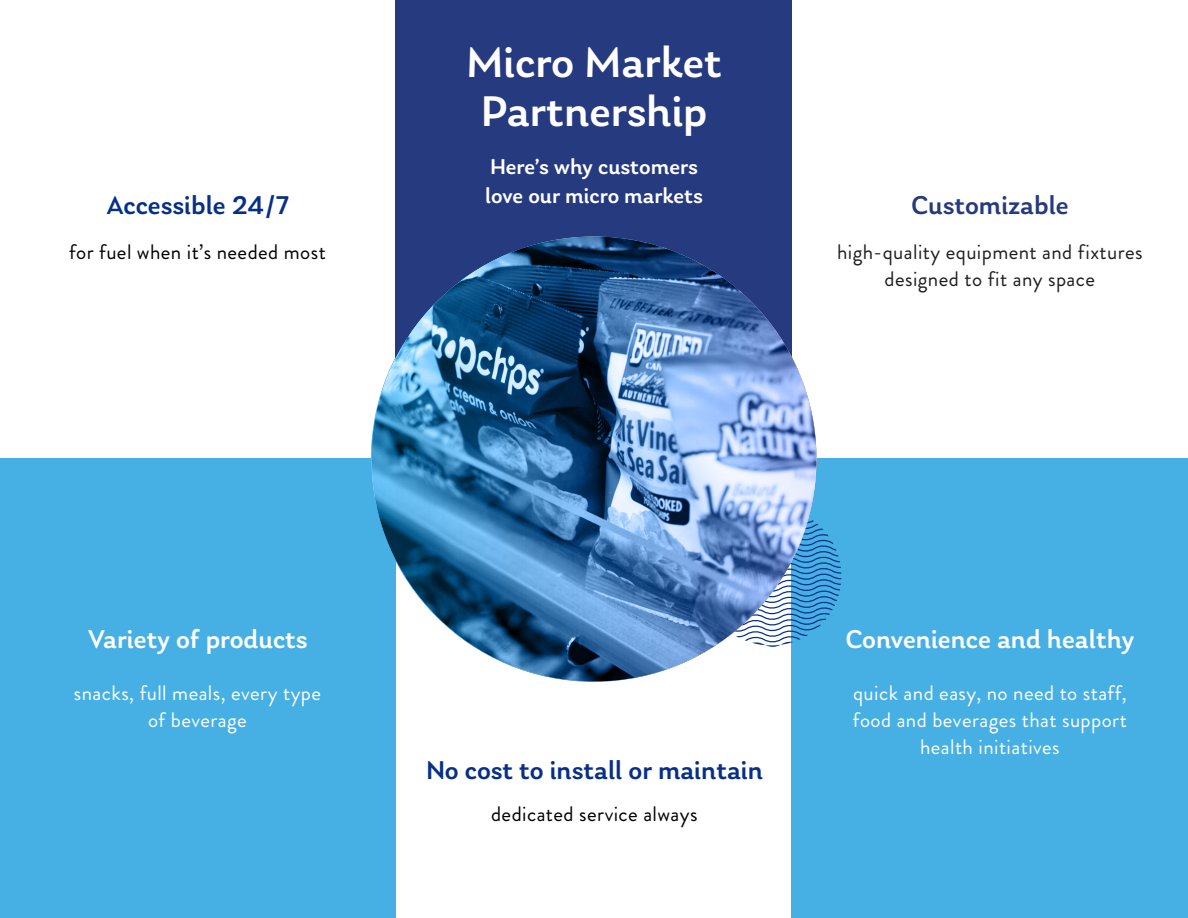
<style>
.page{position:relative;width:1188px;height:918px;background:#fff}
.page>*{position:absolute;margin:0;border:0;box-sizing:border-box;transform-origin:0 0}
.t1{font:500 45px/49.8px "Laca";color:#fff;text-align:center}
.t2{font:500 27px "Laca";color:#062f87}
.t3{font:500 27px "Laca";color:#fff}
.t4{font:500 27px "Laca";color:#263a80}
.t5{font:500 22.5px/28px "Laca";color:#fff}
.t6{font:21px/27px "Brandon Grotesque";letter-spacing:.02em;color:#fff;text-align:center}
.t7{font:21px/27px "Brandon Grotesque";letter-spacing:.02em;color:#201e1f;text-align:center}
.t8{font:21px "Brandon Grotesque";letter-spacing:.02em;color:#000}
</style>
<div class="page">
<div style="left:0;top:459px;width:396px;height:459px;background:#46b0e4"></div>
<div style="left:792px;top:459px;width:396px;height:459px;background:#46b0e4"></div>
<svg style="left:712px;top:508px;width:129px;height:140px"></svg>
<div style="left:396px;top:0;width:396px;height:459px;background:#263a80"></div>
<svg style="left:371px;top:236px;width:445px;height:446px;background:#4d7eaf"></svg>
<p class="t2" style="left:106px;top:189px;width:184px">Accessible 24/7</p>
<p class="t8" style="left:69px;top:237px;width:258px">for fuel when it’s needed most</p>
<h1 class="t1" style="left:466px;top:37px;width:257px">Micro Market<br>Partnership</h1>
<p class="t5" style="left:485px;top:153px;width:219px">Here’s why customers love our micro markets</p>
<p class="t4" style="left:912px;top:189px;width:159px">Customizable</p>
<p class="t7" style="left:837px;top:239px;width:307px">high-quality equipment and fixtures designed to fit any space</p>
<p class="t3" style="left:88px;top:624px;width:221px">Variety of products</p>
<p class="t3" style="left:846px;top:624px;width:290px">Convenience and healthy</p>
<p class="t6" style="left:74px;top:679px;width:249px">snacks, full meals, every type of beverage</p>
<p class="t6" style="left:853px;top:679px;width:275px">quick and easy, no need to staff, food and beverages that support health initiatives</p>
<p class="t2" style="left:426px;top:754px;width:338px">No cost to install or maintain</p>
<p class="t8" style="left:491px;top:799px;width:208px">dedicated service always</p>
</div>
